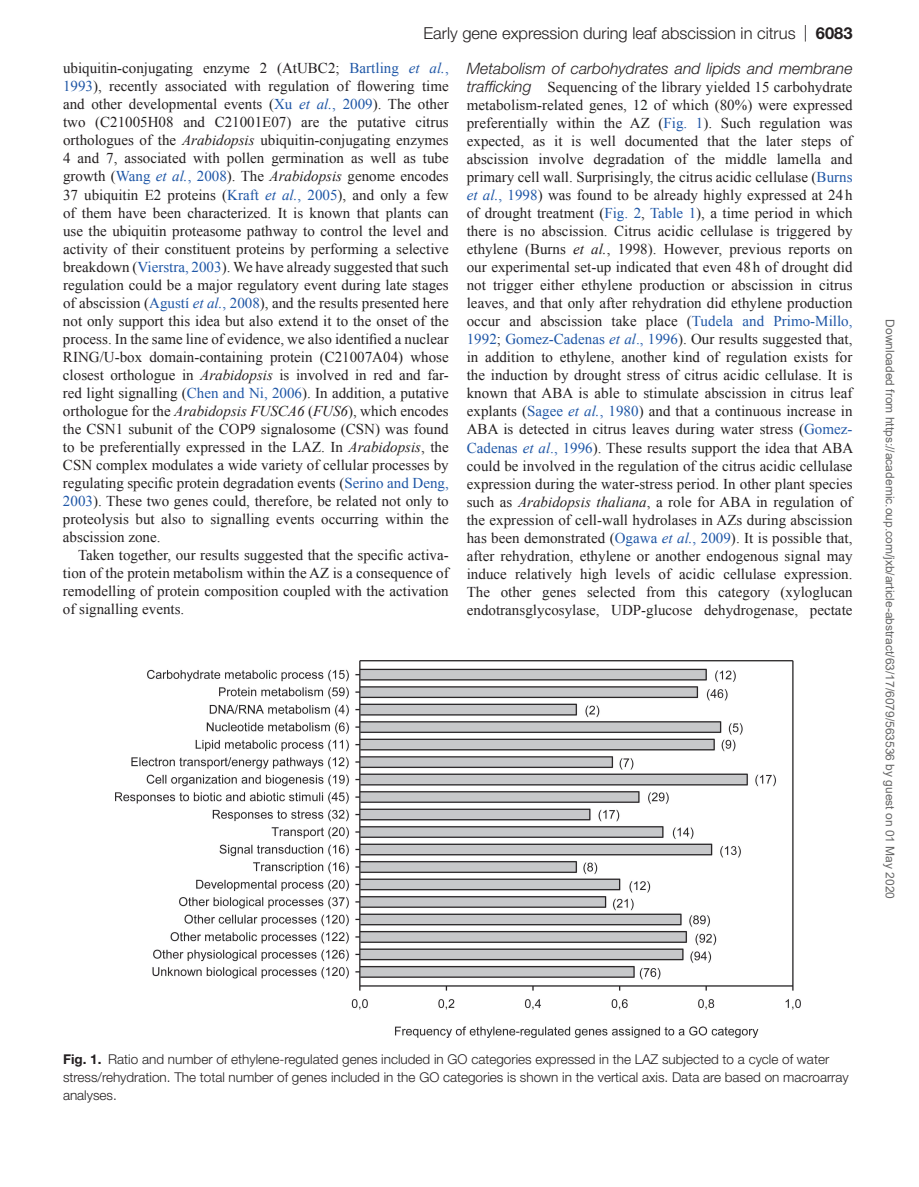
<style>
.page{position:relative;width:919px;height:1187px;background:#fff}
.page>*{position:absolute;margin:0;border:0;box-sizing:border-box;transform-origin:0 0}
.t1{font:300 16.5px "Helvetica Neue LT Std";color:#231f20}
.t2{font:italic 300 15.75px "Helvetica Neue LT Std";color:#231f20}
.t3{font:15px/18px "Times New Roman";color:#231f20;text-align:justify}
.t4{font:300 13.5px/18px "Helvetica Neue LT Std";color:#231f20}
.t5{font:12px "Arial";color:#666}
.s1{font-weight:700}
.s2{color:#1e56a6}
.s3{font-style:italic;color:#1e56a6}
.s4{font-style:italic}
.s5{font-family:"Helvetica Neue LT Std";font-weight:300;font-style:italic;font-size:15.75px}
</style>
<div class="page">
<img style="left:115px;top:660px;width:684px;height:376px">
<p class="t1" style="left:423px;top:23px;width:430px">Early gene expression during leaf abscission in citrus | <span class="s1">6083</span></p>
<p class="t3" style="left:63px;top:59px;width:387px">ubiquitin-conjugating enzyme 2 (AtUBC2; <span class="s2">Bartling</span> <span class="s3">et al.</span><span class="s2">, 1993</span>), recently associated with regulation of flowering time and other developmental events (<span class="s2">Xu</span> <span class="s3">et al.</span><span class="s2">, 2009</span>). The other two (C21005H08 and C21001E07) are the putative citrus orthologues of the <span class="s4">Arabidopsis</span> ubiquitin-conjugating enzymes 4 and 7, associated with pollen germination as well as tube growth (<span class="s2">Wang</span> <span class="s3">et al.</span><span class="s2">, 2008</span>). The <span class="s4">Arabidopsis</span> genome encodes 37 ubiquitin E2 proteins (<span class="s2">Kraft</span> <span class="s3">et al.</span><span class="s2">, 2005</span>), and only a few of them have been characterized. It is known that plants can use the ubiquitin proteasome pathway to control the level and activity of their constituent proteins by performing a selective breakdown (<span class="s2">Vierstra, 2003</span>). We have already suggested that such regulation could be a major regulatory event during late stages of abscission (<span class="s2">Agustí</span> <span class="s3">et al.</span><span class="s2">, 2008</span>), and the results presented here not only support this idea but also extend it to the onset of the process. In the same line of evidence, we also identified a nuclear RING/U-box domain-containing protein (C21007A04) whose closest orthologue in <span class="s4">Arabidopsis</span> is involved in red and far&shy;red light signalling (<span class="s2">Chen and Ni, 2006</span>). In addition, a putative orthologue for the <span class="s4">Arabidopsis FUSCA6</span> (<span class="s4">FUS6</span>), which encodes the CSN1 subunit of the COP9 signalosome (CSN) was found to be preferentially expressed in the LAZ. In <span class="s4">Arabidopsis</span>, the CSN complex modulates a wide variety of cellular processes by regulating specific protein degradation events (<span class="s2">Serino and Deng, 2003</span>). These two genes could, therefore, be related not only to proteolysis but also to signalling events occurring within the abscission zone.</p>
<p class="t3" style="left:63px;top:545px;width:387px;text-indent:15px">Taken together, our results suggested that the specific activa&shy;tion of the protein metabolism within the AZ is a consequence of remodelling of protein composition coupled with the activation of signalling events.</p>
<p class="t2" style="left:466px;top:59px;width:387px">Metabolism of carbohydrates and lipids and membrane</p>
<p class="t3" style="left:466px;top:78px;width:388px"><span class="s5">trafficking</span> Sequencing of the library yielded 15 carbohydrate metabolism-related genes, 12 of which (80%) were expressed preferentially within the AZ (<span class="s2">Fig. 1</span>). Such regulation was expected, as it is well documented that the later steps of abscission involve degradation of the middle lamella and primary cell wall. Surprisingly, the citrus acidic cellulase (<span class="s2">Burns </span><span class="s3">et al.</span><span class="s2">, 1998</span>) was found to be already highly expressed at 24h of drought treatment (<span class="s2">Fig. 2</span>, <span class="s2">Table 1</span>), a time period in which there is no abscission. Citrus acidic cellulase is triggered by ethylene (Burns <span class="s4">et al.</span>, 1998). However, previous reports on our experimental set-up indicated that even 48h of drought did not trigger either ethylene production or abscission in citrus leaves, and that only after rehydration did ethylene production occur and abscission take place (<span class="s2">Tudela and Primo-Millo, 1992</span>; <span class="s2">Gomez-Cadenas</span> <span class="s3">et al</span><span class="s2">., 1996</span>). Our results suggested that, in addition to ethylene, another kind of regulation exists for the induction by drought stress of citrus acidic cellulase. It is known that ABA is able to stimulate abscission in citrus leaf explants (<span class="s2">Sagee</span> <span class="s3">et al.</span><span class="s2">, 1980</span>) and that a continuous increase in ABA is detected in citrus leaves during water stress (<span class="s2">Gomez-Cadenas</span> <span class="s3">et al</span><span class="s2">., 1996</span>). These results support the idea that ABA could be involved in the regulation of the citrus acidic cellulase expression during the water-stress period. In other plant species such as <span class="s4">Arabidopsis thaliana</span>, a role for ABA in regulation of the expression of cell-wall hydrolases in AZs during abscission has been demonstrated (<span class="s2">Ogawa</span> <span class="s3">et al.</span><span class="s2">, 2009</span>). It is possible that, after rehydration, ethylene or another endogenous signal may induce relatively high levels of acidic cellulase expression.<br>The other genes selected from this category (xyloglucan endotransglycosylase, UDP-glucose dehydrogenase, pectate</p>
<p class="t5" style="left:894px;top:319px;width:581px;rotate:90deg">Downloaded from https://academic.oup.com/jxb/article-abstract/63/17/6079/563536 by guest on 01 May 2020</p>
<p class="t4" style="left:63px;top:1049px;width:787px"><span class="s1">Fig. 1.</span> Ratio and number of ethylene-regulated genes included in GO categories expressed in the LAZ subjected to a cycle of water stress/rehydration. The total number of genes included in the GO categories is shown in the vertical axis. Data are based on macroarray analyses.</p>
</div>
